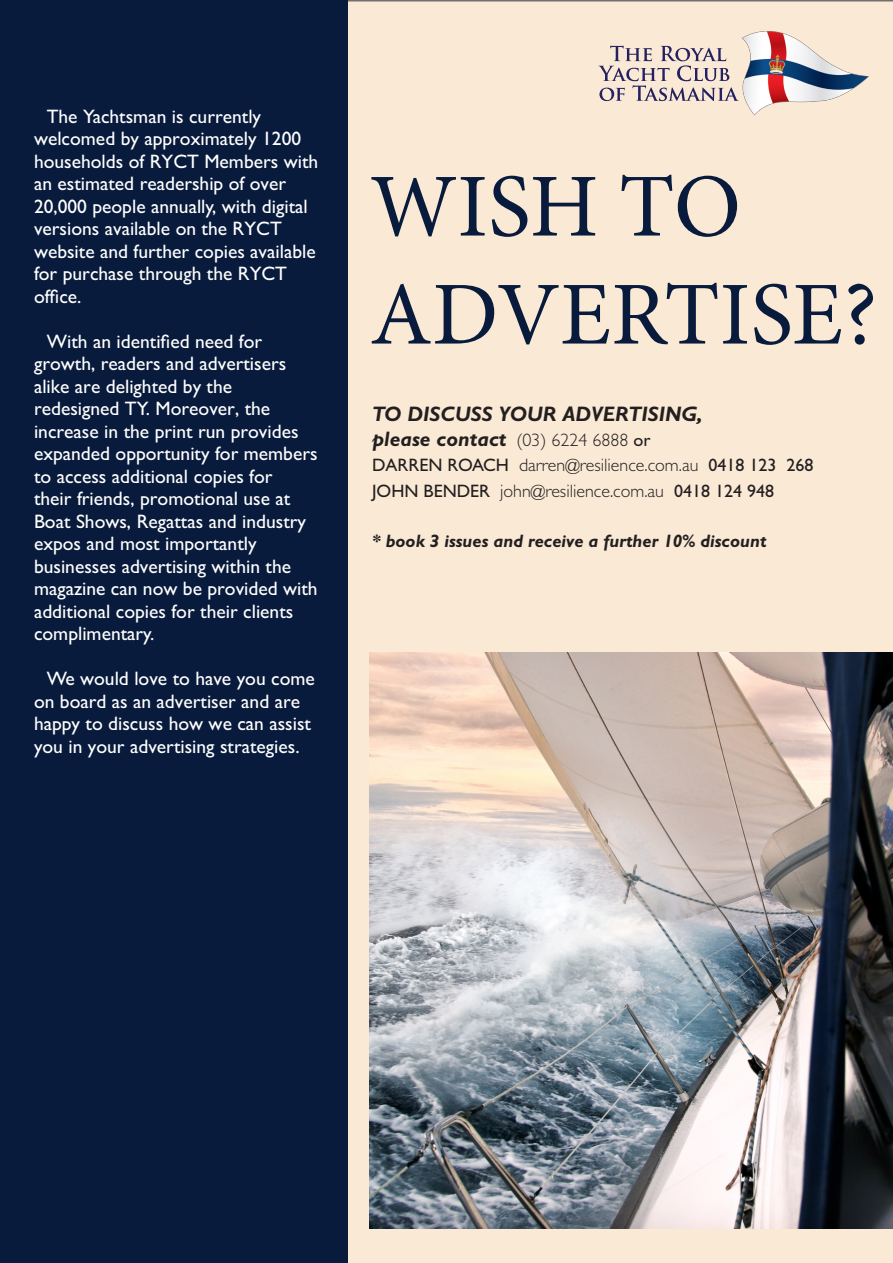
<style>
.page{position:relative;width:893px;height:1263px;background:#fff}
.page>*{position:absolute;margin:0;border:0;box-sizing:border-box;transform-origin:0 0}
.t1{font:90px/108px "Minion Pro";color:#091b3c}
.t2{font:italic 700 21px/25.2px "Gentle Sans";color:#231f20}
.t3{font:19.5px/22.5px "Gentle Sans";color:#fff}
.t4{font:300 18px/25.5px "Gentle Sans";color:#231f20}
.t5{font:italic 700 18px "Gentle Sans";color:#231f20}
.s1{font-weight:300;font-style:normal;font-size:18px}
.s2{font-weight:400;font-style:normal;font-size:18px}
.s3{font-weight:400}
</style>
<div class="page">
<div style="left:348px;top:0;width:545px;height:1263px;background:#f9e9d5"></div>
<div style="left:0;top:0;width:348px;height:1263px;background:#091b3c"></div>
<img style="left:370px;top:653px;width:523px;height:576px">
<img style="left:740px;top:23px;width:132px;height:96px">
<svg style="left:598px;top:46px;width:141px;height:55px;background:#cfc1bd"></svg>
<p class="t3" style="left:34px;top:105px;width:286px;text-indent:13px">The Yachtsman is currently welcomed by approximately 1200 households of RYCT Members with an estimated readership of over<br>20,000 people annually, with digital versions available on the RYCT website and further copies available for purchase through the RYCT office.</p>
<p class="t3" style="left:34px;top:330px;width:285px;text-indent:13px">With an identified need for growth, readers and advertisers alike are delighted by the redesigned TY. Moreover, the increase in the print run provides expanded opportunity for members to access additional copies for<br>their friends, promotional use at<br>Boat Shows, Regattas and industry expos and most importantly businesses advertising within the magazine can now be provided with additional copies for their clients complimentary.</p>
<p class="t3" style="left:34px;top:667px;width:282px;text-indent:13px">We would love to have you come on board as an advertiser and are happy to discuss how we can assist you in your advertising strategies.</p>
<p class="t1" style="left:370px;top:153px;width:509px">WISH TO<br>ADVERTISE?</p>
<p class="t2" style="left:372px;top:401px;width:332px">TO DISCUSS YOUR ADVERTISING, please contact <span class="s1">(03) 6224 6888</span> <span class="s2">or</span></p>
<p class="t4" style="left:372px;top:452px;width:443px"><span class="s3">DARREN ROACH</span> darren@resilience.com.au <span class="s3">0418 123 268<br>JOHN BENDER</span> john@resilience.com.au <span class="s3">0418 124 948</span></p>
<p class="t5" style="left:372px;top:530px;width:396px">* book 3 issues and receive a further 10% discount</p>
</div>
